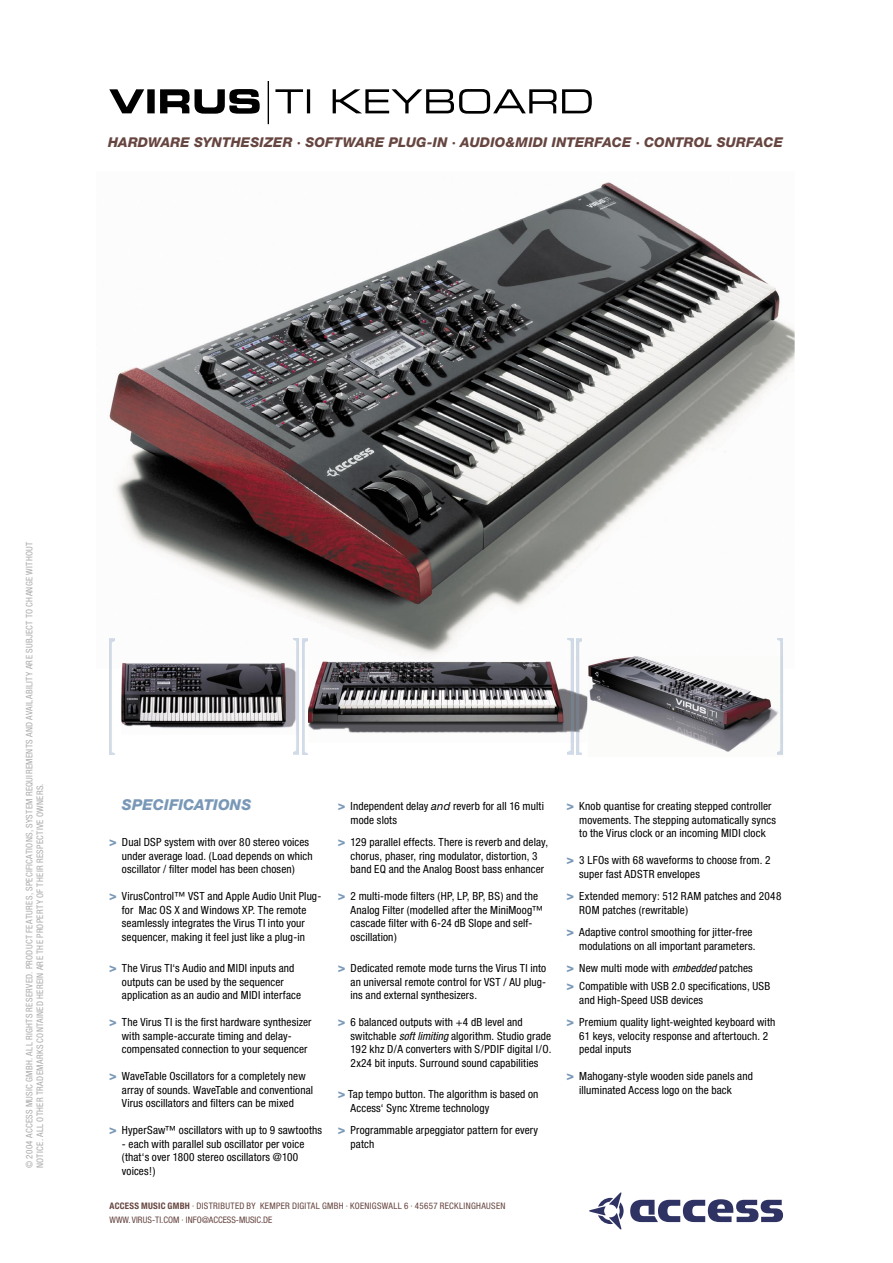
<style>
.page{position:relative;width:893px;height:1263px;background:#fff}
.page>*{position:absolute;margin:0;border:0;box-sizing:border-box;transform-origin:0 0}
.t1{font:italic 800 15px "Helvetica Neue";letter-spacing:.01em;color:#7998b7}
.t2{font:italic 800 13.5px "Helvetica Neue";letter-spacing:.015em;color:#664540}
.t3{font:condensed 11.25px/13.5px "Helvetica Neue";letter-spacing:.01em;color:#000}
.t4{font:condensed 9px/10.8px "Helvetica Neue";letter-spacing:.035em;color:#ababab}
.t5{font:condensed 9px/13.5px "Helvetica Neue";letter-spacing:.035em;color:#664540}
.s1{font-weight:900;font-stretch:expanded;font-size:12.75px;color:#7998b7}
.s2{font-style:italic;font-stretch:normal}
.s3{font-style:italic}
.s4{font-weight:700}
</style>
<div class="page">
<img style="left:109px;top:182px;width:686px;height:480px">
<svg style="left:109px;top:89px;width:35px;height:24px"></svg>
<div style="left:147px;top:89px;width:8px;height:24px;background:#000"></div>
<svg style="left:160px;top:89px;width:100px;height:25px"></svg>
<hr style="left:268px;top:81px;width:1px;height:43px;background:#000">
<svg style="left:275px;top:89px;width:28px;height:24px"></svg>
<hr style="left:307px;top:89px;width:3px;height:24px;background:#000">
<svg style="left:333px;top:89px;width:259px;height:25px"></svg>
<img style="left:121px;top:662px;width:172px;height:66px">
<img style="left:308px;top:662px;width:279px;height:80px">
<img style="left:109px;top:638px;width:5px;height:117px">
<img style="left:293px;top:638px;width:6px;height:117px">
<img style="left:302px;top:638px;width:6px;height:117px">
<img style="left:568px;top:638px;width:5px;height:104px">
<svg style="left:568px;top:742px;width:14px;height:13px"></svg>
<img style="left:577px;top:638px;width:5px;height:104px">
<img style="left:587px;top:656px;width:197px;height:99px">
<img style="left:777px;top:638px;width:5px;height:117px">
<svg style="left:630px;top:1199px;width:153px;height:23px"></svg>
<svg style="left:589px;top:1192px;width:35px;height:37px"></svg>
<p class="t2" style="left:108px;top:134px;width:676px">HARDWARE SYNTHESIZER · SOFTWARE PLUG-IN · AUDIO&amp;MIDI INTERFACE · CONTROL SURFACE</p>
<p class="t4" style="left:24px;top:1168px;width:628px;rotate:-90deg">© 2004 ACCESS MUSIC GMBH. ALL RIGHTS RESERVED. PRODUCT FEATURES, SPECIFICATIONS, SYSTEM REQUIREMENTS AND AVAILABILITY ARE SUBJECT TO CHANGE WITHOUT<br>NOTICE. ALL OTHER TRADEMARKS CONTAINED HEREIN ARE THE PROPERTY OF THEIR RESPECTIVE OWNERS.</p>
<h1 class="t1" style="left:122px;top:796px;width:131px">SPECIFICATIONS</h1>
<p class="t3" style="left:122px;top:835px;width:192px;text-indent:-13px"><span class="s1">&gt;</span> Dual DSP system with over 80 stereo voices under average load. (Load depends on which oscillator / filter model has been chosen)</p>
<p class="t3" style="left:109px;top:889px;width:214px;text-align:center"><span class="s1">&gt;</span> VirusControl™ VST and Apple Audio Unit Plug&shy;for Mac OS X and Windows XP. The remote seamlessly integrates the Virus TI into your sequencer, making it feel just like a plug-in</p>
<p class="t3" style="left:122px;top:961px;width:181px;text-indent:-13px"><span class="s1">&gt;</span> The Virus TI‘s Audio and MIDI inputs and outputs can be used by the sequencer application as an audio and MIDI interface</p>
<p class="t3" style="left:122px;top:1015px;width:191px;text-indent:-13px"><span class="s1">&gt;</span> The Virus TI is the first hardware synthesizer with sample-accurate timing and delay&shy;compensated connection to your sequencer</p>
<p class="t3" style="left:122px;top:1069px;width:193px;text-indent:-13px"><span class="s1">&gt;</span> WaveTable Oscillators for a completely new array of sounds. WaveTable and conventional<br>Virus oscillators and filters can be mixed</p>
<p class="t3" style="left:109px;top:1123px;width:214px"><span class="s1">&gt;</span> HyperSaw™ oscillators with up to 9 sawtooths</p>
<p class="t3" style="left:122px;top:1137px;width:184px">- each with parallel sub oscillator per voice (that‘s over 1800 stereo oscillators @100 voices!)</p>
<p class="t3" style="left:351px;top:799px;width:195px;text-indent:-13px"><span class="s1">&gt;</span> Independent delay <span class="s2">and</span> reverb for all 16 multi mode slots</p>
<p class="t3" style="left:351px;top:835px;width:199px;text-indent:-13px"><span class="s1">&gt;</span> 129 parallel effects. There is reverb and delay, chorus, phaser, ring modulator, distortion, 3 band EQ and the Analog Boost bass enhancer</p>
<p class="t3" style="left:351px;top:889px;width:194px;text-indent:-13px"><span class="s1">&gt;</span> 2 multi-mode filters (HP, LP, BP, BS) and the Analog Filter (modelled after the MiniMoog™ cascade filter with 6-24 dB Slope and self&shy;oscillation)</p>
<p class="t3" style="left:351px;top:961px;width:197px;text-align:justify;text-indent:-13px"><span class="s1">&gt;</span> Dedicated remote mode turns the Virus TI into an universal remote control for VST / AU plug&shy;ins and external synthesizers.</p>
<p class="t3" style="left:351px;top:1015px;width:202px;text-indent:-13px"><span class="s1">&gt;</span> 6 balanced outputs with +4 dB level and switchable <span class="s3">soft limiting</span> algorithm. Studio grade 192 khz D/A converters with S/PDIF digital I/O.<br>2x24 bit inputs. Surround sound capabilities</p>
<p class="t3" style="left:351px;top:1087px;width:189px;text-indent:-13px"><span class="s1">&gt;</span> Tap tempo button. The algorithm is based on<br>Access‘ Sync Xtreme technology</p>
<p class="t3" style="left:351px;top:1123px;width:189px;text-indent:-13px"><span class="s1">&gt;</span> Programmable arpeggiator pattern for every patch</p>
<p class="t5" style="left:109px;top:1199px;width:398px"><span class="s4">ACCESS MUSIC GMBH</span> · DISTRIBUTED BY KEMPER DIGITAL GMBH · KOENIGSWALL 6 · 45657 RECKLINGHAUSEN<br>WWW. VIRUS-TI.COM · INFO@ACCESS-MUSIC.DE</p>
<p class="t3" style="left:579px;top:799px;width:198px;text-indent:-13px"><span class="s1">&gt;</span> Knob quantise for creating stepped controller movements. The stepping automatically syncs to the Virus clock or an incoming MIDI clock</p>
<p class="t3" style="left:579px;top:853px;width:193px;text-indent:-13px"><span class="s1">&gt;</span> 3 LFOs with 68 waveforms to choose from. 2 super fast ADSTR envelopes</p>
<p class="t3" style="left:579px;top:889px;width:204px;text-indent:-13px"><span class="s1">&gt;</span> Extended memory: 512 RAM patches and 2048<br>ROM patches (rewritable)</p>
<p class="t3" style="left:566px;top:925px;width:190px;text-align:right"><span class="s1">&gt;</span> Adaptive control smoothing for jitter-free modulations on all important parameters.</p>
<p class="t3" style="left:566px;top:959px;width:205px;line-height:18px"><span class="s1">&gt;</span> New multi mode with <span class="s3">embedded</span> patches<br><span class="s1">&gt;</span> Compatible with USB 2.0 specifications, USB</p>
<p class="t3" style="left:566px;top:988px;width:210px;line-height:22.5px;text-indent:13px">and High-Speed USB devices<br><span class="s1">&gt;</span> Premium quality light-weighted keyboard with</p>
<p class="t3" style="left:579px;top:1029px;width:190px">61 keys, velocity response and aftertouch. 2 pedal inputs</p>
<p class="t3" style="left:579px;top:1069px;width:175px;text-indent:-13px"><span class="s1">&gt;</span> Mahogany-style wooden side panels and illuminated Access logo on the back</p>
</div>
